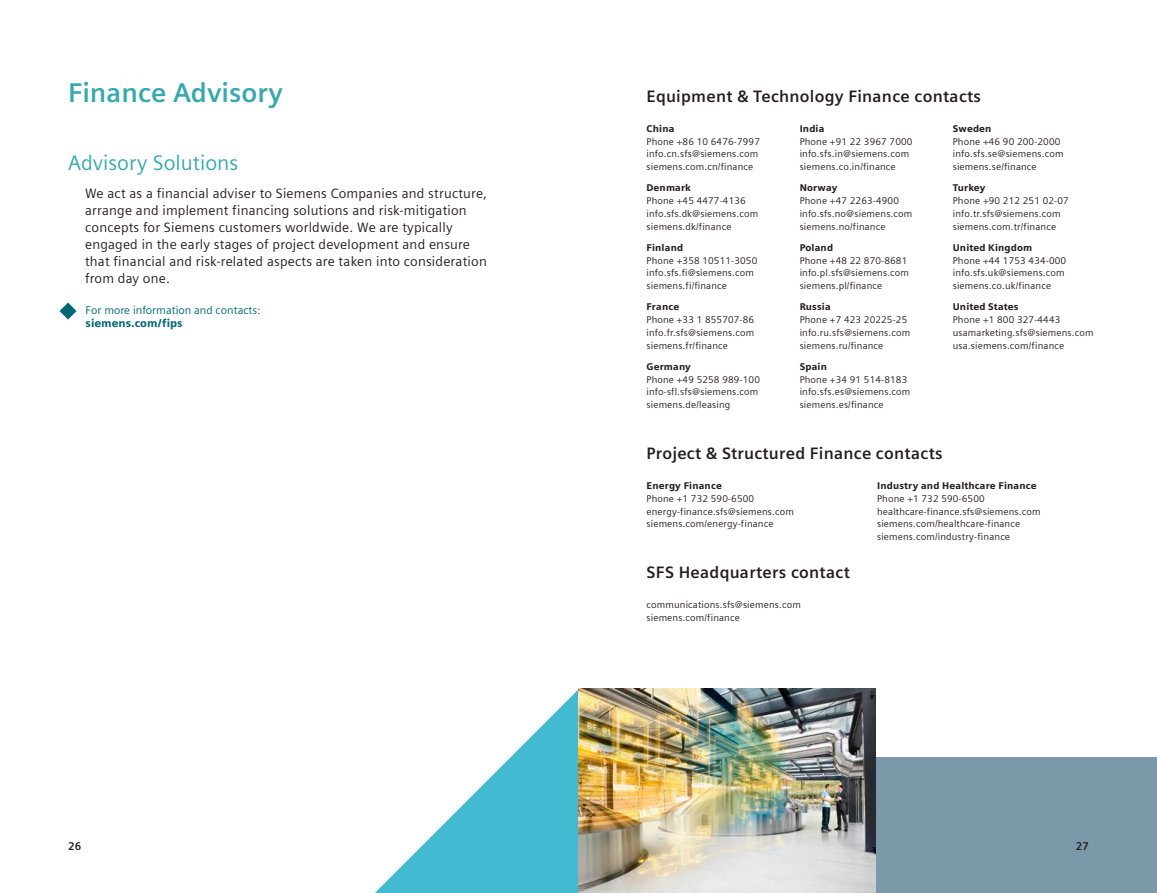
<style>
.page{position:relative;width:1157px;height:893px;background:#fff}
.page>*{position:absolute;margin:0;border:0;box-sizing:border-box;transform-origin:0 0}
.t1{font:700 27px "Siemens Sans";color:#36a9af}
.t2{font:21px "Siemens Sans";color:#36a9af}
.t3{font:700 16.5px "Siemens Sans";letter-spacing:.015em;color:#231f20}
.t4{font:13.5px/17px "Siemens Sans";letter-spacing:.015em;color:#231f20}
.t5{font:11.25px "Siemens Sans";color:#006776}
.t6{font:900 11.25px "Siemens Sans";color:#006776}
.t7{font:700 11.25px "Siemens Sans";color:#231f20}
.t8{font:9.75px/12.8px "Siemens Sans";letter-spacing:.015em;color:#231f20}
.t9{font:900 9.75px "Siemens Sans";letter-spacing:.015em;color:#231f20}
</style>
<div class="page">
<div style="left:578px;top:758px;width:579px;height:135px;background:#7b99a9"></div>
<svg style="left:375px;top:690px;width:203px;height:203px"></svg>
<img style="left:578px;top:689px;width:297px;height:204px">
<svg style="left:60px;top:303px;width:17px;height:17px"></svg>
<h1 class="t1" style="left:68px;top:77px;width:216px">Finance Advisory</h1>
<h2 class="t2" style="left:68px;top:151px;width:172px">Advisory Solutions</h2>
<p class="t4" style="left:85px;top:185px;width:403px">We act as a financial adviser to Siemens Companies and structure, arrange and implement financing solutions and risk-mitigation concepts for Siemens customers worldwide. We are typically engaged in the early stages of project development and ensure that financial and risk-related aspects are taken into consideration from day one.</p>
<p class="t5" style="left:86px;top:304px;width:176px">For more information and contacts:</p>
<p class="t6" style="left:86px;top:316px;width:99px">siemens.com/fips</p>
<h3 class="t3" style="left:646px;top:87px;width:336px">Equipment &amp; Technology Finance contacts</h3>
<p class="t9" style="left:646px;top:123px;width:29px">China</p>
<p class="t8" style="left:646px;top:135px;width:115px">Phone +86 10 6476-7997 info.cn.sfs@siemens.com siemens.com.cn/finance</p>
<p class="t9" style="left:646px;top:182px;width:46px">Denmark</p>
<p class="t8" style="left:646px;top:194px;width:113px">Phone +45 4477-4136 info.sfs.dk@siemens.com siemens.dk/finance</p>
<p class="t9" style="left:646px;top:242px;width:38px">Finland</p>
<p class="t8" style="left:646px;top:254px;width:112px">Phone +358 10511-3050 info.sfs.fi@siemens.com siemens.fi/finance</p>
<p class="t9" style="left:646px;top:301px;width:34px">France</p>
<p class="t8" style="left:646px;top:313px;width:109px;text-align:justify">Phone +33 1 855707-86 info.fr.sfs@siemens.com siemens.fr/finance</p>
<p class="t9" style="left:646px;top:361px;width:46px">Germany</p>
<p class="t8" style="left:646px;top:373px;width:115px">Phone +49 5258 989-100 info-sfl.sfs@siemens.com siemens.de/leasing</p>
<p class="t9" style="left:799px;top:123px;width:26px">India</p>
<p class="t8" style="left:799px;top:135px;width:114px">Phone +91 22 3967 7000 info.sfs.in@siemens.com siemens.co.in/finance</p>
<p class="t9" style="left:799px;top:182px;width:39px">Norway</p>
<p class="t8" style="left:799px;top:194px;width:114px">Phone +47 2263-4900 info.sfs.no@siemens.com siemens.no/finance</p>
<p class="t9" style="left:799px;top:242px;width:35px">Poland</p>
<p class="t8" style="left:799px;top:254px;width:111px">Phone +48 22 870-8681 info.pl.sfs@siemens.com siemens.pl/finance</p>
<p class="t9" style="left:799px;top:301px;width:33px">Russia</p>
<p class="t8" style="left:799px;top:313px;width:112px">Phone +7 423 20225-25 info.ru.sfs@siemens.com siemens.ru/finance</p>
<p class="t9" style="left:799px;top:361px;width:29px">Spain</p>
<p class="t8" style="left:799px;top:373px;width:112px">Phone +34 91 514-8183 info.sfs.es@siemens.com siemens.es/finance</p>
<p class="t9" style="left:952px;top:123px;width:40px">Sweden</p>
<p class="t8" style="left:952px;top:135px;width:112px">Phone +46 90 200-2000 info.sfs.se@siemens.com siemens.se/finance</p>
<p class="t9" style="left:952px;top:182px;width:34px">Turkey</p>
<p class="t8" style="left:952px;top:194px;width:117px">Phone +90 212 251 02-07 info.tr.sfs@siemens.com siemens.com.tr/finance</p>
<p class="t9" style="left:952px;top:242px;width:81px">United Kingdom</p>
<p class="t8" style="left:952px;top:254px;width:115px">Phone +44 1753 434-000 info.sfs.uk@siemens.com siemens.co.uk/finance</p>
<p class="t9" style="left:952px;top:301px;width:67px">United States</p>
<p class="t8" style="left:952px;top:313px;width:142px">Phone +1 800 327-4443 usamarketing.sfs@siemens.com usa.siemens.com/finance</p>
<h3 class="t3" style="left:646px;top:444px;width:297px">Project &amp; Structured Finance contacts</h3>
<p class="t9" style="left:646px;top:480px;width:77px">Energy Finance</p>
<p class="t8" style="left:646px;top:492px;width:149px">Phone +1 732 590-6500 energy-finance.sfs@siemens.com siemens.com/energy-finance</p>
<h3 class="t3" style="left:646px;top:563px;width:205px">SFS Headquarters contact</h3>
<p class="t8" style="left:646px;top:598px;width:156px">communications.sfs@siemens.com siemens.com/finance</p>
<p class="t9" style="left:877px;top:480px;width:161px">Industry and Healthcare Finance</p>
<p class="t8" style="left:877px;top:492px;width:165px">Phone +1 732 590-6500 healthcare-finance.sfs@siemens.com siemens.com/healthcare-finance siemens.com/industry-finance</p>
<p class="t7" style="left:68px;top:840px;width:15px">26</p>
<p class="t7" style="left:1075px;top:840px;width:15px">27</p>
</div>
